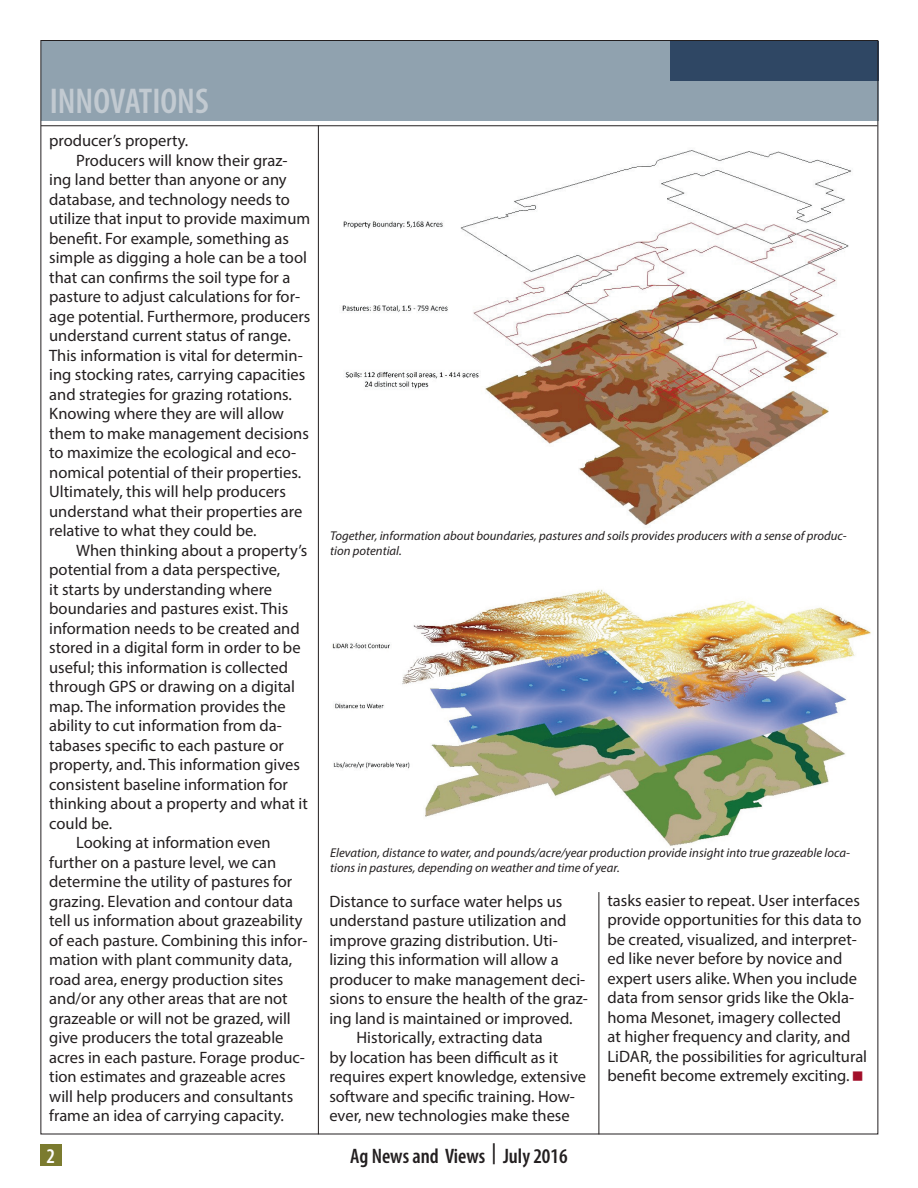
<style>
.page{position:relative;width:918px;height:1188px;background:#fff}
.page>*{position:absolute;margin:0;border:0;box-sizing:border-box;transform-origin:0 0}
.t1{font:600 condensed 36px "Myriad Pro";color:#c2cad1}
.t2{font:600 condensed 21px "Myriad Pro";color:#231f20}
.t3{font:600 condensed 21px "Myriad Pro";color:#fff}
.t4{font:16.5px/19.5px "Myriad Pro";color:#231f20}
.t5{font:italic 12.75px/15px "Myriad Pro";color:#231f20}
</style>
<div class="page">
<div style="left:41px;top:41px;width:837px;height:79px;background:#90a2af"></div>
<div style="left:670px;top:41px;width:208px;height:40px;background:#2f4764"></div>
<hr style="left:41px;top:125px;width:837px;height:1px;background:#231f20">
<div style="left:40px;top:1144px;width:22px;height:22px;background:#7b7b2f"></div>
<hr style="left:599px;top:892px;width:1px;height:242px;background:#231f20">
<hr style="left:318px;top:125px;width:1px;height:1009px;background:#231f20">
<img style="left:332px;top:589px;width:539px;height:257px">
<img style="left:342px;top:150px;width:510px;height:376px">
<h1 class="t1" style="left:50px;top:79px;width:160px">INNOVATIONS</h1>
<p class="t4" style="left:49px;top:131px;width:141px">producer’s property.</p>
<p class="t4" style="left:76px;top:150px;width:213px">Producers will know their graz-</p>
<p class="t4" style="left:49px;top:170px;width:239px">ing land better than anyone or any</p>
<p class="t4" style="left:49px;top:189px;width:242px">database, and technology needs to</p>
<p class="t4" style="left:49px;top:209px;width:262px">utilize that input to provide maximum</p>
<p class="t4" style="left:49px;top:228px;width:241px">benefit. For example, something as</p>
<p class="t4" style="left:49px;top:248px;width:259px">simple as digging a hole can be a tool</p>
<p class="t4" style="left:49px;top:267px;width:243px">that can confirms the soil type for a</p>
<p class="t4" style="left:49px;top:287px;width:252px">pasture to adjust calculations for for-</p>
<p class="t4" style="left:49px;top:306px;width:263px">age potential. Furthermore, producers</p>
<p class="t4" style="left:49px;top:326px;width:243px">understand current status of range.</p>
<p class="t4" style="left:49px;top:345px;width:255px">This information is vital for determin-</p>
<p class="t4" style="left:49px;top:365px;width:258px">ing stocking rates, carrying capacities</p>
<p class="t4" style="left:49px;top:384px;width:244px">and strategies for grazing rotations.</p>
<p class="t4" style="left:49px;top:404px;width:236px">Knowing where they are will allow</p>
<p class="t4" style="left:49px;top:423px;width:261px">them to make management decisions</p>
<p class="t4" style="left:49px;top:443px;width:248px">to maximize the ecological and eco-</p>
<p class="t4" style="left:49px;top:462px;width:253px">nomical potential of their properties.</p>
<p class="t4" style="left:49px;top:482px;width:238px">Ultimately, this will help producers</p>
<p class="t4" style="left:49px;top:501px;width:255px">understand what their properties are</p>
<p class="t4" style="left:49px;top:521px;width:209px">relative to what they could be.</p>
<p class="t4" style="left:76px;top:540px;width:233px">When thinking about a property’s</p>
<p class="t4" style="left:49px;top:560px;width:233px">potential from a data perspective,</p>
<p class="t4" style="left:49px;top:579px;width:225px">it starts by understanding where</p>
<p class="t4" style="left:49px;top:599px;width:240px">boundaries and pastures exist. This</p>
<p class="t4" style="left:49px;top:618px;width:252px">information needs to be created and</p>
<p class="t4" style="left:49px;top:638px;width:253px">stored in a digital form in order to be</p>
<p class="t4" style="left:49px;top:657px;width:240px">useful; this information is collected</p>
<p class="t4" style="left:49px;top:677px;width:247px">through GPS or drawing on a digital</p>
<p class="t4" style="left:49px;top:696px;width:238px">map. The information provides the</p>
<p class="t4" style="left:49px;top:716px;width:234px">ability to cut information from da-</p>
<p class="t4" style="left:49px;top:735px;width:236px">tabases specific to each pasture or</p>
<p class="t4" style="left:49px;top:755px;width:252px">property, and. This information gives</p>
<p class="t4" style="left:49px;top:774px;width:240px">consistent baseline information for</p>
<p class="t4" style="left:49px;top:794px;width:260px">thinking about a property and what it</p>
<p class="t4" style="left:49px;top:813px;width:65px">could be.</p>
<p class="t4" style="left:76px;top:833px;width:196px">Looking at information even</p>
<p class="t4" style="left:49px;top:852px;width:229px">further on a pasture level, we can</p>
<p class="t4" style="left:49px;top:872px;width:245px">determine the utility of pastures for</p>
<p class="t4" style="left:49px;top:891px;width:245px">grazing. Elevation and contour data</p>
<p class="t4" style="left:49px;top:911px;width:255px">tell us information about grazeability</p>
<p class="t4" style="left:49px;top:930px;width:260px">of each pasture. Combining this infor-</p>
<p class="t4" style="left:49px;top:950px;width:244px">mation with plant community data,</p>
<p class="t4" style="left:49px;top:969px;width:236px">road area, energy production sites</p>
<p class="t4" style="left:49px;top:989px;width:240px">and/or any other areas that are not</p>
<p class="t4" style="left:49px;top:1008px;width:243px">grazeable or will not be grazed, will</p>
<p class="t4" style="left:49px;top:1028px;width:236px">give producers the total grazeable</p>
<p class="t4" style="left:49px;top:1047px;width:257px">acres in each pasture. Forage produc-</p>
<p class="t4" style="left:49px;top:1067px;width:238px">tion estimates and grazeable acres</p>
<p class="t4" style="left:49px;top:1086px;width:245px">will help producers and consultants</p>
<p class="t4" style="left:49px;top:1106px;width:236px">frame an idea of carrying capacity.</p>
<p class="t5" style="left:330px;top:528px;width:518px">Together, information about boundaries, pastures and soils provides producers with a sense of produc&shy;tion potential.</p>
<p class="t5" style="left:330px;top:845px;width:521px">Elevation, distance to water, and pounds/acre/year production provide insight into true grazeable loca&shy;tions in pastures, depending on weather and time of year.</p>
<p class="t4" style="left:329px;top:891px;width:235px">Distance to surface water helps us</p>
<p class="t4" style="left:329px;top:911px;width:239px">understand pasture utilization and</p>
<p class="t4" style="left:329px;top:930px;width:230px">improve grazing distribution. Uti-</p>
<p class="t4" style="left:329px;top:950px;width:231px">lizing this information will allow a</p>
<p class="t4" style="left:329px;top:969px;width:257px">producer to make management deci-</p>
<p class="t4" style="left:329px;top:989px;width:260px">sions to ensure the health of the graz-</p>
<p class="t4" style="left:329px;top:1008px;width:245px">ing land is maintained or improved.</p>
<p class="t4" style="left:356px;top:1028px;width:188px">Historically, extracting data</p>
<p class="t4" style="left:329px;top:1047px;width:230px">by location has been difficult as it</p>
<p class="t4" style="left:329px;top:1067px;width:258px">requires expert knowledge, extensive</p>
<p class="t4" style="left:329px;top:1086px;width:247px">software and specific training. How-</p>
<p class="t4" style="left:329px;top:1106px;width:242px">ever, new technologies make these</p>
<p class="t4" style="left:608px;top:890px;width:261px">tasks easier to repeat. User interfaces provide opportunities for this data to be created, visualized, and interpret&shy;ed like never before by novice and expert users alike. When you include data from sensor grids like the Okla&shy;homa Mesonet, imagery collected<br>at higher frequency and clarity, and LiDAR, the possibilities for agricultural benefit become extremely exciting.</p>
<p class="t3" style="left:46px;top:1143px;width:10px">2</p>
<p class="t2" style="left:350px;top:1143px;width:219px">Ag News and Views | July 2016</p>
</div>
